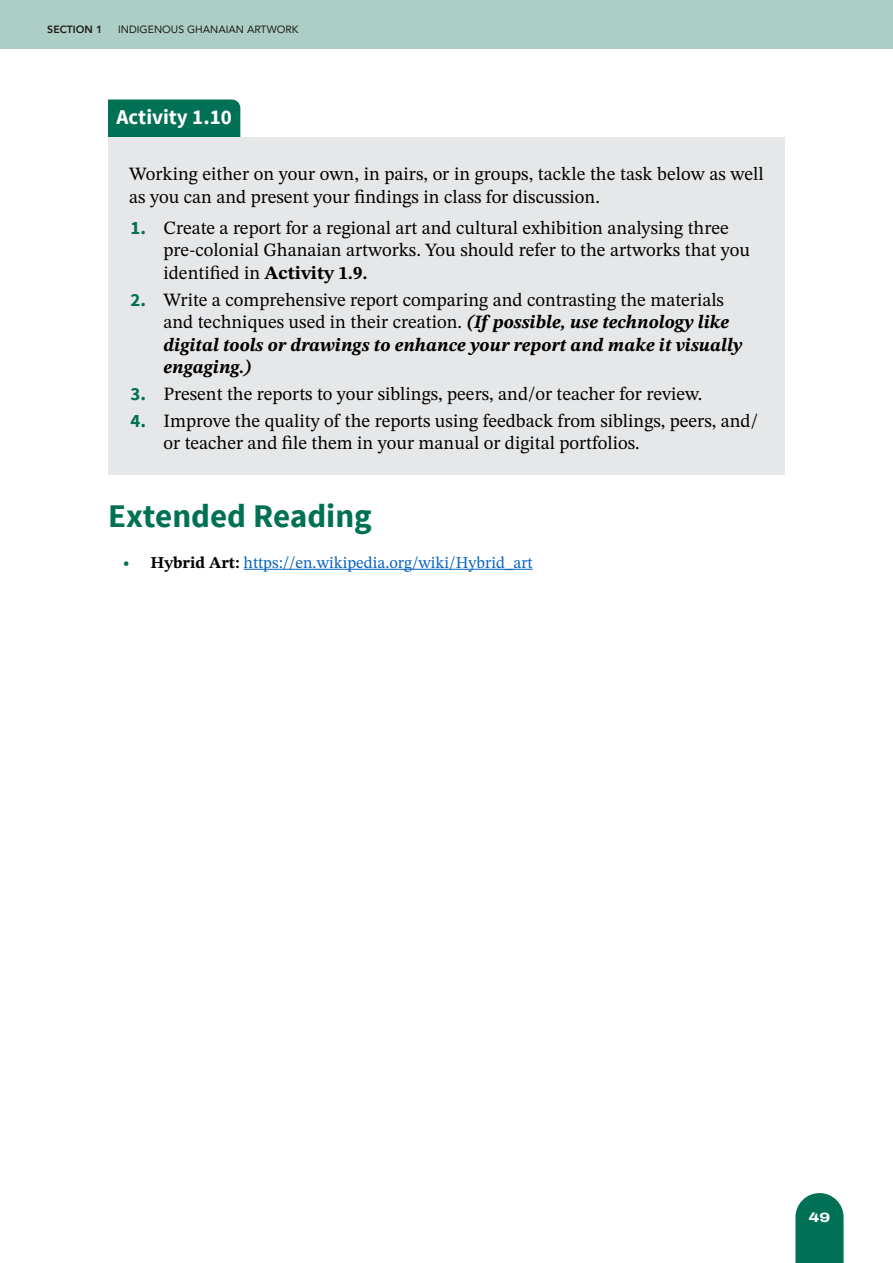
<style>
.page{position:relative;width:893px;height:1263px;background:#fff}
.page>*{position:absolute;margin:0;border:0;box-sizing:border-box;transform-origin:0 0}
.Heading_1_copy{font:700 33px "Source Sans Pro";color:#007154}
.Activity{font:700 21px "Source Sans Pro";color:#fff}
.Activity_questions_copy{font:18.75px/22.5px "STIX Two Text";color:#000}
.Activity_questions_copy-2{font:italic 700 18.75px/22.5px "STIX Two Text";color:#000}
.Activity_Body{font:18.75px/22.5px "STIX Two Text";color:#000}
.Reference_text{font:16.5px "STIX Two Text";color:#0563c1}
.t1{font:800 13.5px "Archivo Expanded";color:#fff}
.t2{font:10.5px "Avenir";color:#1a1a1a}
.t3{font:800 10.5px "Avenir";color:#1a1a1a}
.s1{font-family:"Source Sans Pro";font-weight:700;color:#007154}
.s2{font-weight:700}
.s3{font-family:"Source Sans Pro";font-style:normal;color:#007154}
.s4{font-weight:400;font-style:normal}
.s5{font-weight:700;color:#000}
</style>
<div class="page">
<div style="left:0;top:0;width:893px;height:49px;background:#adcec5"></div>
<svg style="left:795px;top:1193px;width:49px;height:70px;background:#177e63"></svg>
<div style="left:108px;top:99px;width:132px;height:38px;background:#007154"></div>
<div style="left:108px;top:137px;width:677px;height:91px;background:#e6e7e8"></div>
<div style="left:108px;top:190px;width:677px;height:114px;background:#e6e7e8"></div>
<div style="left:108px;top:262px;width:677px;height:137px;background:#e6e7e8"></div>
<div style="left:108px;top:383px;width:677px;height:92px;background:#e6e7e8"></div>
<hr style="left:244px;top:569px;width:289px;height:1px;background:#0563c1">
<p class="t3" style="left:47px;top:21px;width:57px">SECTION 1</p>
<p class="t2" style="left:118px;top:21px;width:182px">INDIGENOUS GHANAIAN ARTWORK</p>
<p class="Activity" style="left:117px;top:103px;width:117px">Activity 1.10</p>
<p class="Activity_Body" style="left:129px;top:163px;width:636px">Working either on your own, in pairs, or in groups, tackle the task below as well as you can and present your findings in class for discussion.</p>
<p class="Activity_questions_copy" style="left:164px;top:216px;width:588px;text-indent:-33px"><span class="s1">1.</span> Create a report for a regional art and cultural exhibition analysing three pre-colonial Ghanaian artworks. You should refer to the artworks that you identified in <span class="s2">Activity 1.9.</span></p>
<p class="Activity_questions_copy-2" style="left:164px;top:288px;width:580px;text-indent:-33px"><span class="s3">2.</span> <span class="s4">Write a comprehensive report comparing and contrasting the materials and techniques used in their creation.</span> (If possible, use technology like digital tools or drawings to enhance your report and make it visually engaging.)</p>
<p class="Activity_questions_copy" style="left:130px;top:382px;width:573px"><span class="s1">3.</span> Present the reports to your siblings, peers, and/or teacher for review.</p>
<p class="Activity_questions_copy" style="left:164px;top:409px;width:596px;text-indent:-33px"><span class="s1">4.</span> Improve the quality of the reports using feedback from siblings, peers, and/ or teacher and file them in your manual or digital portfolios.</p>
<p class="Heading_1_copy" style="left:108px;top:495px;width:265px">Extended Reading</p>
<p class="Reference_text" style="left:124px;top:551px;width:411px"><span class="s1">•</span> <span class="s5">Hybrid Art:</span> https://en.wikipedia.org/wiki/Hybrid_art</p>
<p class="t1" style="left:809px;top:1207px;width:23px">49</p>
</div>
